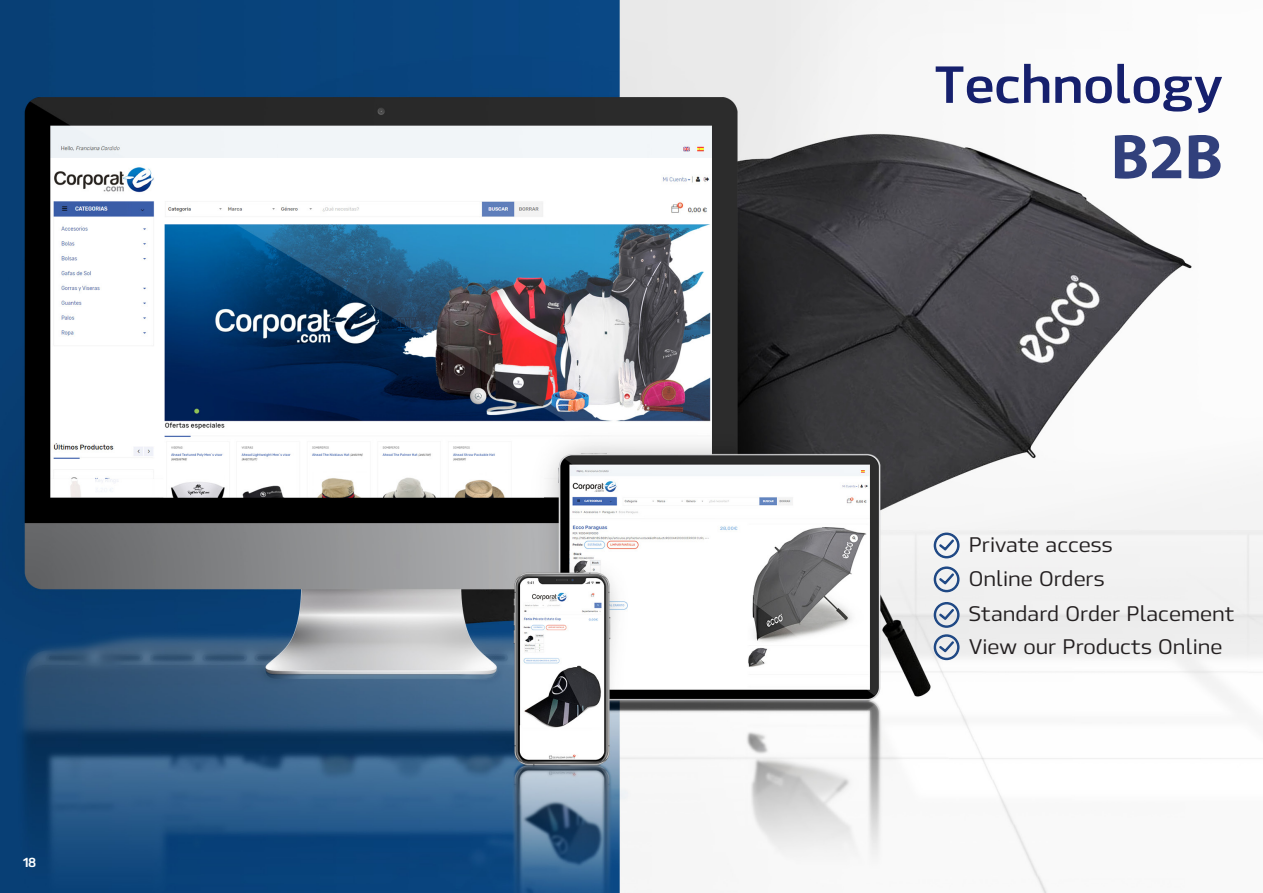
<style>
.page{position:relative;width:1263px;height:893px;background:#fff}
.page>*{position:absolute;margin:0;border:0;box-sizing:border-box;transform-origin:0 0}
.t1{font:700 63.75px "Myriad Pro";color:#31407c}
.t2{font:700 52.05px "Hackman";color:#16206d}
.t3{font:500 21.15px/34.7px "Hackman";color:#231f20}
.t4{font:700 13.5px "Hackman";color:#fff}
</style>
<div class="page">
<img style="left:0;top:0;width:1263px;height:893px">
<svg style="left:933px;top:532px;width:27px;height:27px"></svg>
<svg style="left:933px;top:566px;width:27px;height:27px"></svg>
<svg style="left:933px;top:601px;width:27px;height:60px"></svg>
<p class="t4" style="left:23px;top:852px;width:15px">18</p>
<p class="t4" style="left:29px;top:852px;width:9px">5</p>
<h2 class="t2" style="left:934px;top:45px;width:290px">Technology</h2>
<h1 class="t1" style="left:1111px;top:115px;width:114px">B2B</h1>
<p class="t3" style="left:969px;top:526px;width:267px">Private access<br>Online Orders<br>Standard Order Placement</p>
<p class="t3" style="left:969px;top:628px;width:255px">View our Products Online</p>
</div>
